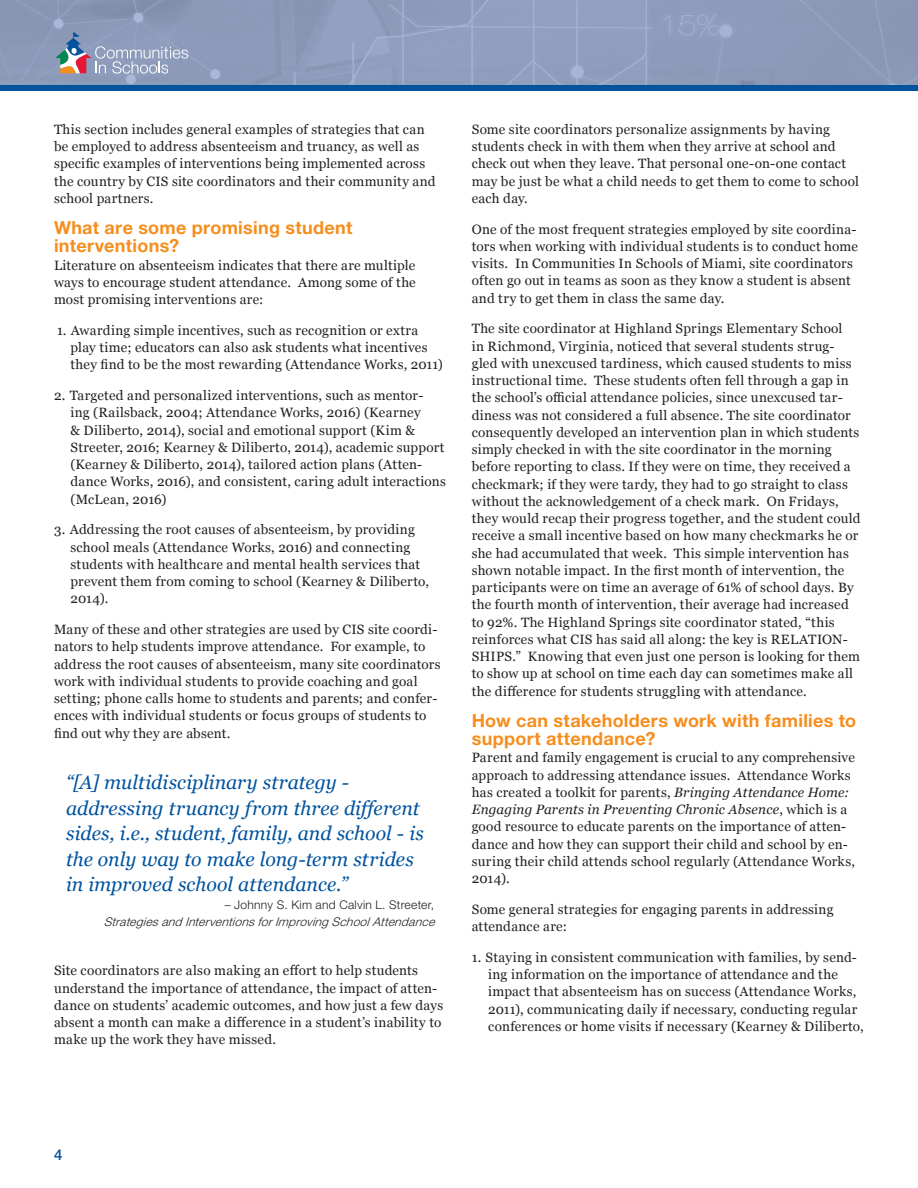
<style>
.page{position:relative;width:918px;height:1188px;background:#fff}
.page>*{position:absolute;margin:0;border:0;box-sizing:border-box;transform-origin:0 0}
.Pulled_Out_Quote{font:italic 19.5px/25.5px "Georgia";color:#01539e}
.Feature_Subtitle_1{font:700 18px/18px "Helvetica Neue LT Std";letter-spacing:.015em;color:#f68e1e}
.t1{font:500 15px "Helvetica Neue LT Std";color:#01539e}
.Body_Text{font:13.5px/17.2px "Georgia";letter-spacing:.02em;color:#231f20}
.Quote_Credit{font:italic 300 12px/17.2px "Helvetica Neue LT Std";color:#231f20}
.s1{font-style:normal}
.s2{font-style:italic}
</style>
<div class="page">
<img style="left:0;top:0;width:918px;height:86px">
<div style="left:0;top:86px;width:918px;height:5px;background:#01539e"></div>
<svg style="left:55px;top:32px;width:133px;height:42px;background:#98a1ba"></svg>
<p class="Body_Text" style="left:54px;top:120px;width:383px">This section includes general examples of strategies that can be employed to address absenteeism and truancy, as well as specific examples of interventions being implemented across the country by CIS site coordinators and their community and school partners.</p>
<p class="Feature_Subtitle_1" style="left:54px;top:219px;width:300px">What are some promising student interventions?</p>
<p class="Body_Text" style="left:54px;top:256px;width:363px;text-align:justify">Literature on absenteeism indicates that there are multiple ways to encourage student attendance. Among some of the most promising interventions are:</p>
<p class="Body_Text" style="left:70px;top:321px;width:374px;text-indent:-14px">1. Awarding simple incentives, such as recognition or extra play time; educators can also ask students what incentives they find to be the most rewarding (Attendance Works, 2011)</p>
<p class="Body_Text" style="left:70px;top:386px;width:377px;text-indent:-16px">2. Targeted and personalized interventions, such as mentor&shy;ing (Railsback, 2004; Attendance Works, 2016) (Kearney<br>&amp; Diliberto, 2014), social and emotional support (Kim &amp; Streeter, 2016; Kearney &amp; Diliberto, 2014), academic support (Kearney &amp; Diliberto, 2014), tailored action plans (Atten&shy;dance Works, 2016), and consistent, caring adult interactions (McLean, 2016)</p>
<p class="Body_Text" style="left:70px;top:521px;width:360px;text-indent:-16px">3. Addressing the root causes of absenteeism, by providing school meals (Attendance Works, 2016) and connecting students with healthcare and mental health services that prevent them from coming to school (Kearney &amp; Diliberto, 2014).</p>
<p class="Body_Text" style="left:54px;top:620px;width:388px">Many of these and other strategies are used by CIS site coordi&shy;nators to help students improve attendance. For example, to address the root causes of absenteeism, many site coordinators work with individual students to provide coaching and goal setting; phone calls home to students and parents; and confer&shy;ences with individual students or focus groups of students to find out why they are absent.</p>
<p class="Pulled_Out_Quote" style="left:66px;top:769px;width:360px">“[A] multidisciplinary strategy - addressing truancy from three different sides, i.e., student, family, and school - is the only way to make long-term strides in improved school attendance.”</p>
<p class="Quote_Credit" style="left:104px;top:896px;width:336px;text-indent:121px"><span class="s1">– Johnny S. Kim and Calvin L. Streeter,<br></span>StrategiesandInterventionsforImprovingSchoolAttendance</p>
<p class="Body_Text" style="left:54px;top:962px;width:391px">Site coordinators are also making an effort to help students understand the importance of attendance, the impact of atten&shy;dance on students’ academic outcomes, and how just a few days absent a month can make a difference in a student’s inability to make up the work they have missed.</p>
<p class="Body_Text" style="left:472px;top:120px;width:389px">Some site coordinators personalize assignments by having students check in with them when they arrive at school and check out when they leave. That personal one-on-one contact may be just be what a child needs to get them to come to school each day.</p>
<p class="Body_Text" style="left:472px;top:220px;width:388px">One of the most frequent strategies employed by site coordina&shy;tors when working with individual students is to conduct home visits. In Communities In Schools of Miami, site coordinators often go out in teams as soon as they know a student is absent and try to get them in class the same day.</p>
<p class="Body_Text" style="left:472px;top:320px;width:390px">The site coordinator at Highland Springs Elementary School<br>in Richmond, Virginia, noticed that several students strug&shy;gled with unexcused tardiness, which caused students to miss instructional time. These students often fell through a gap in the school’s official attendance policies, since unexcused tar&shy;diness was not considered a full absence. The site coordinator consequently developed an intervention plan in which students simply checked in with the site coordinator in the morning before reporting to class. If they were on time, they received a checkmark; if they were tardy, they had to go straight to class without the acknowledgement of a check mark. On Fridays, they would recap their progress together, and the student could receive a small incentive based on how many checkmarks he or she had accumulated that week. This simple intervention has shown notable impact. In the first month of intervention, the participants were on time an average of 61% of school days. By the fourth month of intervention, their average had increased to 92%. The Highland Springs site coordinator stated, “this reinforces what CIS has said all along: the key is RELATION-SHIPS.” Knowing that even just one person is looking for them to show up at school on time each day can sometimes make all the difference for students struggling with attendance.</p>
<p class="Feature_Subtitle_1" style="left:472px;top:711px;width:386px">How can stakeholders work with families to support attendance?</p>
<p class="Body_Text" style="left:472px;top:749px;width:385px">Parent and family engagement is crucial to any comprehensive approach to addressing attendance issues. Attendance Works has created a toolkit for parents, <span class="s2">Bringing Attendance Home:<br>Engaging Parents in Preventing Chronic Absence</span>, which is a good resource to educate parents on the importance of atten&shy;dance and how they can support their child and school by en&shy;suring their child attends school regularly (Attendance Works, 2014).</p>
<p class="Body_Text" style="left:472px;top:900px;width:363px">Some general strategies for engaging parents in addressing attendance are:</p>
<p class="Body_Text" style="left:488px;top:948px;width:377px;text-indent:-16px">1. Staying in consistent communication with families, by send&shy;ing information on the importance of attendance and the impact that absenteeism has on success (Attendance Works, 2011), communicating daily if necessary, conducting regular conferences or home visits if necessary (Kearney &amp; Diliberto,</p>
<p class="t1" style="left:54px;top:1146px;width:10px">4</p>
</div>
